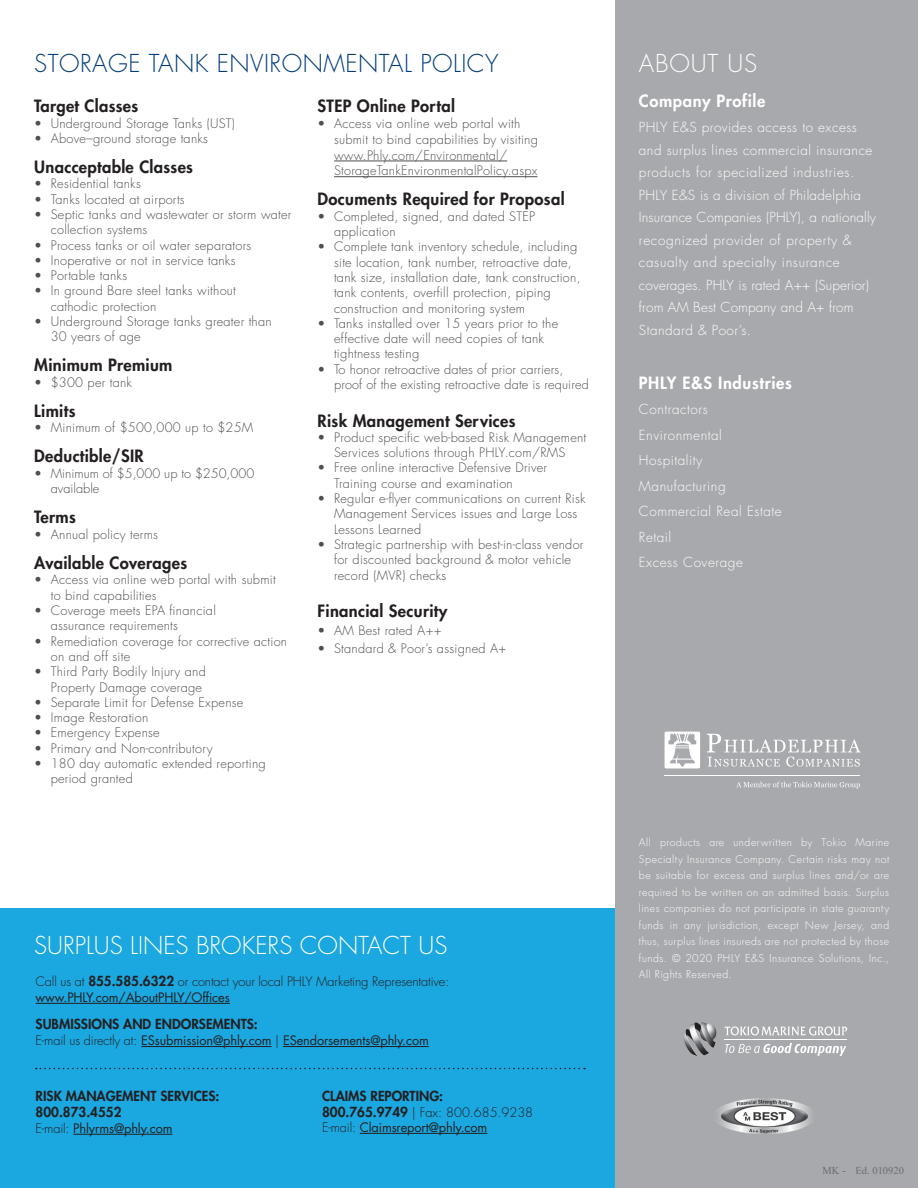
<style>
.page{position:relative;width:918px;height:1188px;background:#fff}
.page>*{position:absolute;margin:0;border:0;box-sizing:border-box;transform-origin:0 0}
.t1{font:300 24px "Futura";color:#fff}
.t2{font:300 24px "Futura";letter-spacing:.02em;color:#013d7d}
.t3{font:800 16.5px "Futura";letter-spacing:.02em;color:#231f20}
.t4{font:800 16.5px "Futura";letter-spacing:.035em;color:#fff}
.t5{font:300 13.5px/22.5px "Futura";letter-spacing:.04em;color:#fff}
.t6{font:800 13.5px/16.2px "Futura";color:#231f20}
.t7{font:300 12.75px/15.3px "Futura";letter-spacing:.02em;color:#4e4f50}
.t8{font:300 12.75px/16.5px "Futura";letter-spacing:-.01em;color:#231f20}
.t9{font:12.75px "Futura";letter-spacing:-.01em;color:#231f20}
.t10{font:300 12.75px/15.8px "Futura";color:#4e4f50}
.t11{font:300 10.5px/16.5px "Futura";letter-spacing:.045em;color:#fff;text-align:justify}
.t12{font:10.5px "Times New Roman";color:#6c6d70}
.s1{font-weight:800;font-size:13.5px}
.s2{font-weight:400}
.s3{font-weight:300}
</style>
<div class="page">
<div style="left:0;top:908px;width:615px;height:280px;background:#1ba7df"></div>
<div style="left:615px;top:0;width:303px;height:1188px;background:#a8a9ad"></div>
<hr style="left:73px;top:1134px;width:100px;height:1px;background:#231f20">
<hr style="left:36px;top:1003px;width:194px;height:1px;background:#231f20">
<hr style="left:141px;top:1046px;width:130px;height:1px;background:#231f20">
<hr style="left:283px;top:1046px;width:146px;height:1px;background:#231f20">
<svg style="left:36px;top:1068px;width:549px;height:1px"></svg>
<hr style="left:360px;top:1133px;width:127px;height:1px;background:#231f20">
<svg style="left:707px;top:734px;width:154px;height:33px"></svg>
<hr style="left:664px;top:775px;width:196px;height:1px;background:#fff">
<svg style="left:736px;top:782px;width:124px;height:7px"></svg>
<svg style="left:665px;top:732px;width:35px;height:36px"></svg>
<img style="left:715px;top:1098px;width:97px;height:35px">
<svg style="left:724px;top:1026px;width:123px;height:10px"></svg>
<svg style="left:725px;top:1043px;width:121px;height:13px"></svg>
<hr style="left:724px;top:1039px;width:123px;height:1px;background:#fff">
<img style="left:684px;top:1022px;width:33px;height:34px">
<hr style="left:334px;top:161px;width:173px;height:1px;background:#4e4f50">
<hr style="left:334px;top:176px;width:203px;height:1px;background:#4e4f50">
<p class="t2" style="left:34px;top:49px;width:466px">STORAGE TANK ENVIRONMENTAL POLICY</p>
<p class="t3" style="left:34px;top:96px;width:106px">Target Classes</p>
<p class="t7" style="left:34px;top:116px;width:202px">• Underground Storage Tanks (UST)</p>
<p class="t7" style="left:34px;top:131px;width:175px">• Above–ground storage tanks</p>
<p class="t3" style="left:34px;top:156px;width:160px">Unacceptable Classes</p>
<p class="t7" style="left:34px;top:176px;width:108px">• Residential tanks</p>
<p class="t7" style="left:34px;top:192px;width:152px">• Tanks located at airports</p>
<p class="t7" style="left:51px;top:207px;width:242px;text-indent:-16px">• Septic tanks and wastewater or storm water collection systems</p>
<p class="t7" style="left:34px;top:238px;width:219px">• Process tanks or oil water separators</p>
<p class="t7" style="left:34px;top:253px;width:203px">• Inoperative or not in service tanks</p>
<p class="t7" style="left:34px;top:268px;width:94px">• Portable tanks</p>
<p class="t7" style="left:51px;top:284px;width:187px;text-indent:-16px">• In ground Bare steel tanks without cathodic protection</p>
<p class="t7" style="left:51px;top:314px;width:222px;text-indent:-16px">• Underground Storage tanks greater than<br>30 years of age</p>
<p class="t3" style="left:34px;top:355px;width:140px">Minimum Premium</p>
<p class="t7" style="left:34px;top:375px;width:99px">• $300 per tank</p>
<p class="t3" style="left:34px;top:400px;width:43px">Limits</p>
<p class="t7" style="left:34px;top:420px;width:221px">• Minimum of $500,000 up to $25M</p>
<p class="t3" style="left:34px;top:445px;width:111px">Deductible/SIR</p>
<p class="t10" style="left:51px;top:466px;width:205px;text-indent:-16px">• Minimum of $5,000 up to $250,000 available</p>
<p class="t3" style="left:34px;top:507px;width:43px">Terms</p>
<p class="t7" style="left:34px;top:527px;width:125px">• Annual policy terms</p>
<p class="t3" style="left:34px;top:553px;width:154px">Available Coverages</p>
<p class="t7" style="left:51px;top:573px;width:226px;text-indent:-16px">• Access via online web portal with submit to bind capabilities</p>
<p class="t7" style="left:51px;top:603px;width:167px;text-indent:-16px">• Coverage meets EPA financial assurance requirements</p>
<p class="t7" style="left:51px;top:634px;width:238px;text-indent:-16px">• Remediation coverage for corrective action on and off site</p>
<p class="t7" style="left:51px;top:664px;width:157px;text-indent:-16px">• Third Party Bodily Injury and<br>Property Damage coverage</p>
<p class="t7" style="left:34px;top:695px;width:211px">• Separate Limit for Defense Expense</p>
<p class="t7" style="left:34px;top:710px;width:116px">• Image Restoration</p>
<p class="t7" style="left:34px;top:726px;width:127px">• Emergency Expense</p>
<p class="t7" style="left:34px;top:741px;width:180px">• Primary and Non-contributory</p>
<p class="t7" style="left:51px;top:756px;width:216px;text-indent:-16px">• 180 day automatic extended reporting period granted</p>
<p class="t3" style="left:318px;top:96px;width:139px">STEP Online Portal</p>
<p class="t7" style="left:334px;top:116px;width:205px;line-height:15.8px;text-indent:-16px">• Access via online web portal with submit to bind capabilities by visiting www.Phly.com/Environmental/ StorageTankEnvironmentalPolicy.aspx</p>
<p class="t3" style="left:318px;top:189px;width:249px">Documents Required for Proposal</p>
<p class="t7" style="left:334px;top:209px;width:203px;text-indent:-16px">• Completed, signed, and dated STEP application</p>
<p class="t7" style="left:334px;top:239px;width:248px;text-indent:-16px">• Complete tank inventory schedule, including site location, tank number, retroactive date, tank size, installation date, tank construction, tank contents, overfill protection, piping construction and monitoring system</p>
<p class="t7" style="left:334px;top:316px;width:226px;text-indent:-16px">• Tanks installed over 15 years prior to the effective date will need copies of tank tightness testing</p>
<p class="t7" style="left:334px;top:362px;width:256px;text-indent:-16px">• To honor retroactive dates of prior carriers, proof of the existing retroactive date is required</p>
<p class="t3" style="left:318px;top:410px;width:199px">Risk Management Services</p>
<p class="t7" style="left:318px;top:430px;width:270px;text-align:center">• Product specific web-based Risk Management<br>Services solutions through PHLY.com/RMS</p>
<p class="t7" style="left:334px;top:461px;width:215px;text-indent:-16px">• Free online interactive Defensive Driver<br>Training course and examination</p>
<p class="t7" style="left:334px;top:491px;width:253px;text-indent:-16px">• Regular e-flyer communications on current Risk<br>Management Services issues and Large Loss<br>Lessons Learned</p>
<p class="t7" style="left:334px;top:537px;width:251px;text-indent:-16px">• Strategic partnership with best-in-class vendor for discounted background &amp; motor vehicle record (MVR) checks</p>
<p class="t3" style="left:318px;top:600px;width:131px">Financial Security</p>
<p class="t7" style="left:318px;top:623px;width:126px">• AM Best rated A++</p>
<p class="t7" style="left:318px;top:641px;width:190px">• Standard &amp; Poor’s assigned A+</p>
<h1 class="t1" style="left:34px;top:931px;width:415px">SURPLUS LINES BROKERS CONTACT US</h1>
<p class="t8" style="left:36px;top:973px;width:415px">Call us at <span class="s1">855.585.6322</span> or contact your local PHLY Marketing Representative: <span class="s2">www.PHLY.com/AboutPHLY/Offices</span></p>
<p class="t6" style="left:36px;top:1016px;width:224px">SUBMISSIONS AND ENDORSEMENTS:</p>
<p class="t9" style="left:36px;top:1032px;width:395px"><span class="s3">E-mail us directly at:</span> ESsubmission@phly.com <span class="s3">|</span> ESendorsements@phly.com</p>
<p class="t6" style="left:36px;top:1088px;width:185px">RISK MANAGEMENT SERVICES:<br>800.873.4552</p>
<p class="t9" style="left:36px;top:1120px;width:138px"><span class="s3">E-mail:</span> Phlyrms@phly.com</p>
<p class="t6" style="left:322px;top:1088px;width:123px">CLAIMS REPORTING:</p>
<p class="t8" style="left:322px;top:1105px;width:213px;line-height:15.3px"><span class="s1">800.765.9749</span> | Fax: 800.685.9238<br>E-mail: <span class="s2">Claimsreport@phly.com</span></p>
<h1 class="t1" style="left:639px;top:49px;width:120px">ABOUT US</h1>
<p class="t4" style="left:639px;top:90px;width:128px">Company Profile</p>
<p class="t5" style="left:639px;top:117px;width:239px">PHLY E&amp;S provides access to excess and surplus lines commercial insurance products for specialized industries.<br>PHLY E&amp;S is a division of Philadelphia Insurance Companies (PHLY), a nationally recognized provider of property &amp; casualty and specialty insurance coverages. PHLY is rated A++ (Superior) from AM Best Company and A+ from Standard &amp; Poor’s.</p>
<p class="t4" style="left:639px;top:372px;width:155px">PHLY E&amp;S Industries</p>
<p class="t5" style="left:639px;top:397px;width:144px;line-height:25.5px">Contractors<br>Environmental<br>Hospitality<br>Manufacturing<br>Commercial Real Estate<br>Retail<br>Excess Coverage</p>
<p class="t11" style="left:639px;top:834px;width:252px">All products are underwritten by Tokio Marine Specialty Insurance Company. Certain risks may not be suitable for excess and surplus lines and/or are required to be written on an admitted basis. Surplus lines companies do not participate in state guaranty funds in any jurisdiction, except New Jersey, and thus, surplus lines insureds are not protected by those funds. © 2020 PHLY E&amp;S Insurance Solutions, Inc., All Rights Reserved.</p>
<p class="t12" style="left:823px;top:1163px;width:25px">MK -</p>
<p class="t12" style="left:856px;top:1163px;width:50px">Ed. 010920</p>
</div>
